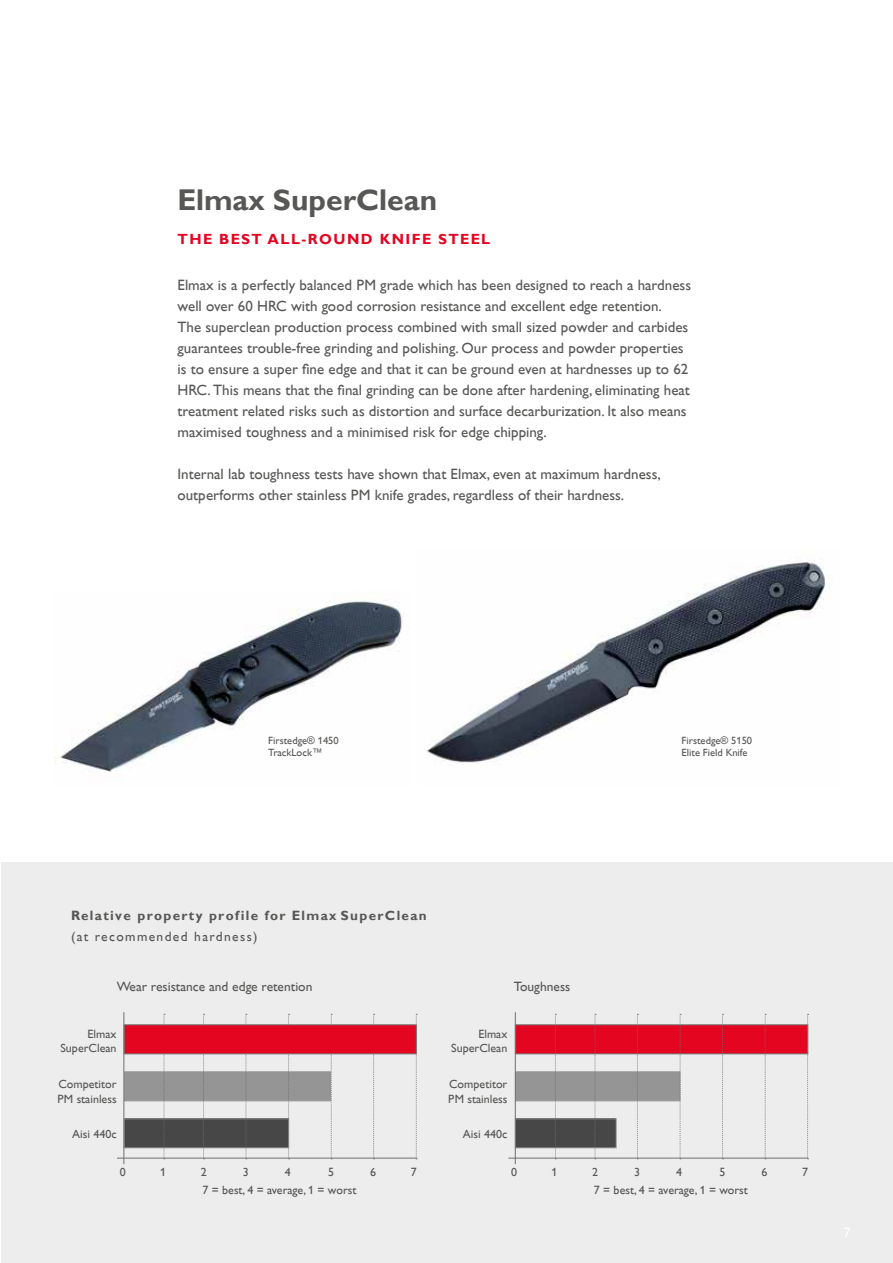
<style>
.page{position:relative;width:893px;height:1263px;background:#fff}
.page>*{position:absolute;margin:0;border:0;box-sizing:border-box;transform-origin:0 0}
.t1{font:700 30px "Assab Gill";color:#575756}
.t2{font:15px/21px "Assab Gill";color:#575756}
.t3{font:700 14.7px "Assab Gill";letter-spacing:.1em;color:#e40521}
.t4{font:700 13.5px "Assab Gill";letter-spacing:.1em;color:#575756}
.t5{font:13.5px "Assab Gill";color:#575756}
.t6{font:13.5px "Assab Gill";letter-spacing:.1em;color:#575756}
.t7{font:12px/14.4px "Assab Gill";color:#575756;text-align:right}
.t8{font:10.5px/12.6px "Assab Gill";color:#575756}
</style>
<div class="page">
<div style="left:1px;top:863px;width:892px;height:400px;background:#ededed"></div>
<div style="left:124px;top:1071px;width:207px;height:30px;background:#959595;border:1px solid #706f6f"></div>
<div style="left:124px;top:1119px;width:165px;height:29px;background:#474747"></div>
<div style="left:124px;top:1118px;width:165px;height:30px;border:1px solid #706f6f"></div>
<div style="left:515px;top:1119px;width:101px;height:29px;background:#474747"></div>
<div style="left:515px;top:1118px;width:102px;height:30px;border:1px solid #706f6f"></div>
<div style="left:515px;top:1071px;width:165px;height:30px;background:#959595;border:1px solid #706f6f"></div>
<div style="left:515px;top:1024px;width:293px;height:30px;background:#e40521;border:1px solid #706f6f"></div>
<hr style="left:117px;top:1158px;width:300px;height:1px;background:#706f6f">
<svg style="left:203px;top:1014px;width:2px;height:145px"></svg>
<svg style="left:288px;top:1014px;width:2px;height:145px"></svg>
<svg style="left:373px;top:1014px;width:2px;height:145px"></svg>
<svg style="left:164px;top:1014px;width:1px;height:145px"></svg>
<svg style="left:245px;top:1014px;width:2px;height:145px"></svg>
<svg style="left:331px;top:1014px;width:1px;height:145px"></svg>
<svg style="left:416px;top:1014px;width:1px;height:145px"></svg>
<hr style="left:124px;top:1012px;width:1px;height:152px;background:#706f6f">
<hr style="left:508px;top:1158px;width:300px;height:1px;background:#706f6f">
<svg style="left:595px;top:1014px;width:1px;height:145px"></svg>
<svg style="left:680px;top:1014px;width:1px;height:145px"></svg>
<svg style="left:765px;top:1014px;width:1px;height:145px"></svg>
<svg style="left:555px;top:1014px;width:1px;height:145px"></svg>
<svg style="left:637px;top:1014px;width:1px;height:145px"></svg>
<svg style="left:722px;top:1014px;width:2px;height:145px"></svg>
<svg style="left:807px;top:1014px;width:2px;height:145px"></svg>
<hr style="left:515px;top:1012px;width:1px;height:152px;background:#706f6f">
<img style="left:54px;top:601px;width:348px;height:172px">
<img style="left:427px;top:561px;width:403px;height:202px">
<div style="left:124px;top:1024px;width:293px;height:30px;background:#e40521;border:1px solid #706f6f"></div>
<h1 class="t1" style="left:178px;top:183px;width:261px">Elmax SuperClean</h1>
<p class="t3" style="left:178px;top:230px;width:314px">THE BEST ALL-ROUND KNIFE STEEL</p>
<p class="t2" style="left:178px;top:275px;width:515px">Elmax is a perfectly balanced PM grade which has been designed to reach a hardness well over 60 HRC with good corrosion resistance and excellent edge retention.<br>The superclean production process combined with small sized powder and carbides guarantees trouble-free grinding and polishing. Our process and powder properties is to ensure a super fine edge and that it can be ground even at hardnesses up to 62<br>HRC. This means that the final grinding can be done after hardening, eliminating heat treatment related risks such as distortion and surface decarburization. It also means maximised toughness and a minimised risk for edge chipping.</p>
<p class="t2" style="left:178px;top:464px;width:485px">Internal lab toughness tests have shown that Elmax, even at maximum hardness, outperforms other stainless PM knife grades, regardless of their hardness.</p>
<p class="t8" style="left:268px;top:734px;width:72px">Firstedge® 1450<br>TrackLock™</p>
<p class="t4" style="left:71px;top:908px;width:357px">Relative property profile for Elmax SuperClean</p>
<p class="t6" style="left:71px;top:929px;width:188px">(at recommended hardness)</p>
<p class="t8" style="left:682px;top:734px;width:72px">Firstedge® 5150<br>Elite Field Knife</p>
<p class="t5" style="left:117px;top:979px;width:197px">Wear resistance and edge retention</p>
<p class="t5" style="left:514px;top:979px;width:58px">Toughness</p>
<p class="t7" style="left:451px;top:1027px;width:58px">Elmax<br>SuperClean</p>
<p class="t7" style="left:448px;top:1077px;width:61px;text-align:left">Competitor<br>PM stainless</p>
<p class="t7" style="left:463px;top:1127px;width:46px">Aisi 440c</p>
<p class="t7" style="left:120px;top:1165px;width:7px">0</p>
<p class="t7" style="left:160px;top:1165px;width:7px">1</p>
<p class="t7" style="left:201px;top:1165px;width:7px">2</p>
<p class="t7" style="left:243px;top:1165px;width:7px">3</p>
<p class="t7" style="left:285px;top:1165px;width:7px">4</p>
<p class="t7" style="left:328px;top:1165px;width:7px">5</p>
<p class="t7" style="left:370px;top:1165px;width:7px">6</p>
<p class="t7" style="left:411px;top:1165px;width:7px">7</p>
<p class="t7" style="left:202px;top:1183px;width:156px">7 = best, 4 = average, 1 = worst</p>
<p class="t7" style="left:60px;top:1027px;width:58px">Elmax<br>SuperClean</p>
<p class="t7" style="left:58px;top:1077px;width:61px;text-align:left">Competitor<br>PM stainless</p>
<p class="t7" style="left:72px;top:1126px;width:46px">Aisi 440c</p>
<p class="t7" style="left:511px;top:1165px;width:7px">0</p>
<p class="t7" style="left:552px;top:1165px;width:7px">1</p>
<p class="t7" style="left:592px;top:1165px;width:7px">2</p>
<p class="t7" style="left:634px;top:1165px;width:7px">3</p>
<p class="t7" style="left:676px;top:1165px;width:7px">4</p>
<p class="t7" style="left:720px;top:1165px;width:7px">5</p>
<p class="t7" style="left:762px;top:1165px;width:7px">6</p>
<p class="t7" style="left:802px;top:1165px;width:7px">7</p>
<p class="t7" style="left:594px;top:1183px;width:156px">7 = best, 4 = average, 1 = worst</p>
</div>
